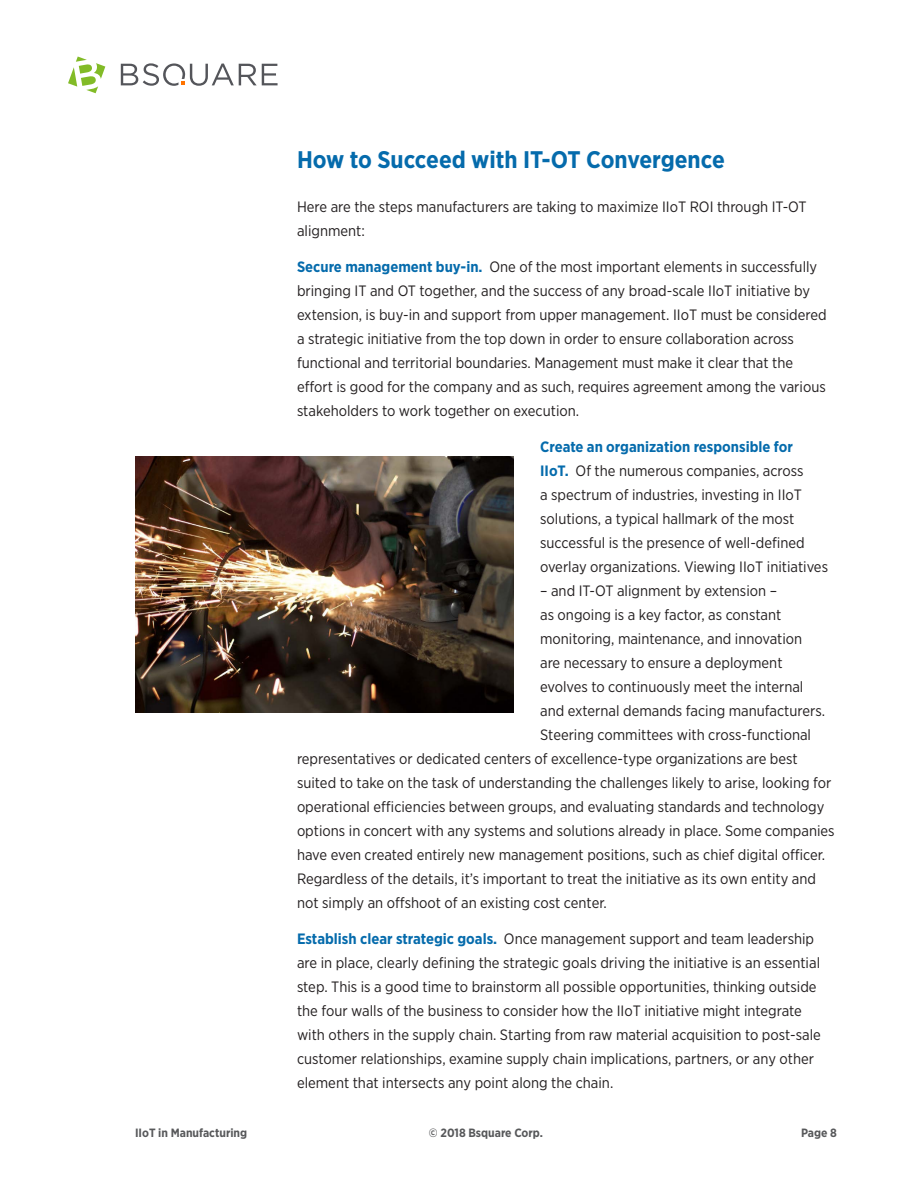
<style>
.page{position:relative;width:918px;height:1188px;background:#fff}
.page>*{position:absolute;margin:0;border:0;box-sizing:border-box;transform-origin:0 0}
.Intro{font:700 24px "Gotham Narrow";color:#056bac}
.t1{font:15px/24px "Gotham Narrow";color:#231f20}
.t2{font:700 12px "Gotham Narrow";color:#57585a}
.s1{font-weight:700;color:#056bac}
</style>
<div class="page">
<svg style="left:121px;top:63px;width:157px;height:23px"></svg>
<svg style="left:68px;top:57px;width:37px;height:36px"></svg>
<img style="left:135px;top:456px;width:378px;height:257px">
<p class="Intro" style="left:297px;top:144px;width:429px">How to Succeed with IT-OT Convergence</p>
<p class="t1" style="left:297px;top:194px;width:511px">Here are the steps manufacturers are taking to maximize IIoT ROI through IT-OT alignment:</p>
<p class="t1" style="left:297px;top:254px;width:531px"><span class="s1">Secure management buy-in.</span> One of the most important elements in successfully bringing IT and OT together, and the success of any broad-scale IIoT initiative by extension, is buy-in and support from upper management. IIoT must be considered a strategic initiative from the top down in order to ensure collaboration across functional and territorial boundaries. Management must make it clear that the effort is good for the company and as such, requires agreement among the various stakeholders to work together on execution.</p>
<p class="t1" style="left:540px;top:434px;width:289px"><span class="s1">Create an organization responsible for<br>IIoT.</span> Of the numerous companies, across<br>a spectrum of industries, investing in IIoT solutions, a typical hallmark of the most successful is the presence of well-defined overlay organizations. Viewing IIoT initiatives</p>
<p class="t1" style="left:540px;top:578px;width:239px">– and IT-OT alignment by extension –</p>
<p class="t1" style="left:540px;top:602px;width:243px">as ongoing is a key factor, as constant</p>
<p class="t1" style="left:540px;top:626px;width:264px">monitoring, maintenance, and innovation</p>
<p class="t1" style="left:540px;top:650px;width:244px">are necessary to ensure a deployment</p>
<p class="t1" style="left:540px;top:674px;width:265px">evolves to continuously meet the internal</p>
<p class="t1" style="left:540px;top:698px;width:286px">and external demands facing manufacturers.</p>
<p class="t1" style="left:540px;top:722px;width:272px">Steering committees with cross-functional</p>
<p class="t1" style="left:297px;top:746px;width:502px">representatives or dedicated centers of excellence-type organizations are best</p>
<p class="t1" style="left:297px;top:770px;width:536px">suited to take on the task of understanding the challenges likely to arise, looking for</p>
<p class="t1" style="left:297px;top:794px;width:529px">operational efficiencies between groups, and evaluating standards and technology</p>
<p class="t1" style="left:297px;top:818px;width:539px">options in concert with any systems and solutions already in place. Some companies</p>
<p class="t1" style="left:297px;top:842px;width:530px">have even created entirely new management positions, such as chief digital officer.</p>
<p class="t1" style="left:297px;top:866px;width:521px">Regardless of the details, it’s important to treat the initiative as its own entity and</p>
<p class="t1" style="left:297px;top:890px;width:311px">not simply an offshoot of an existing cost center.</p>
<p class="t1" style="left:297px;top:926px;width:525px"><span class="s1">Establish clear strategic goals.</span> Once management support and team leadership are in place, clearly defining the strategic goals driving the initiative is an essential step. This is a good time to brainstorm all possible opportunities, thinking outside the four walls of the business to consider how the IIoT initiative might integrate with others in the supply chain. Starting from raw material acquisition to post-sale customer relationships, examine supply chain implications, partners, or any other element that intersects any point along the chain.</p>
<p class="t2" style="left:135px;top:1125px;width:114px">IIoT in Manufacturing</p>
<p class="t2" style="left:429px;top:1125px;width:116px">© 2018 Bsquare Corp.</p>
<p class="t2" style="left:801px;top:1125px;width:37px">Page 8</p>
</div>
